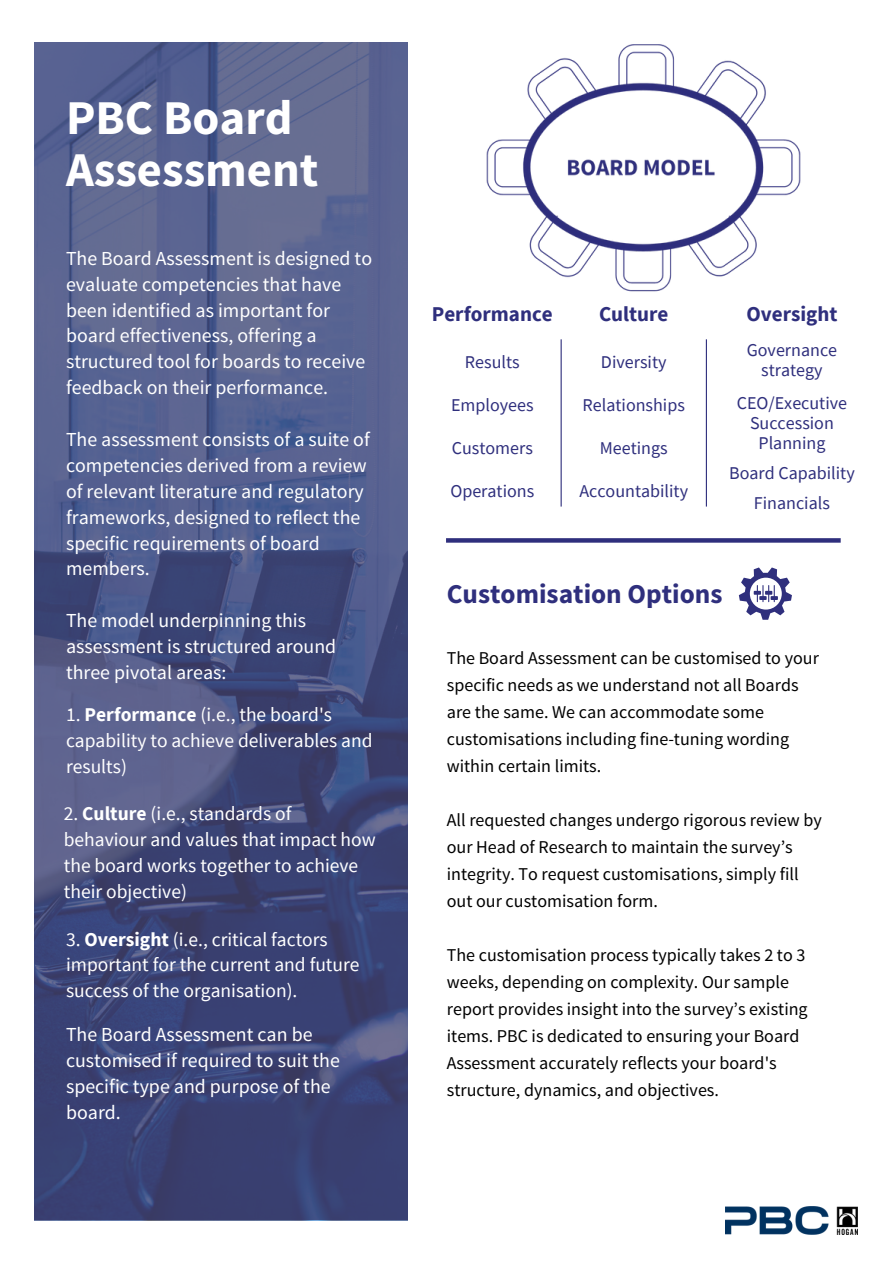
<style>
.page{position:relative;width:894px;height:1264px;background:#fff}
.page>*{position:absolute;margin:0;border:0;box-sizing:border-box;transform-origin:0 0}
.t1{font:700 48.6px/52.5px "Source Sans Pro";color:#fff}
.t2{font:700 27.3px "Source Sans Pro";color:#2f2f7d}
.t3{font:700 21px "Source Sans Pro";color:#2f2f7d}
.t4{font:19.8px/25.8px "Source Sans Pro";color:#fff}
.t5{font:19.5px/25.8px "Source Sans Pro";color:#fff}
.t6{font:18px/27px "Source Sans Pro";color:#000}
.t7{font:18px/20.2px "Source Sans Pro";color:#2f2f7d;text-align:center}
.s1{font-weight:700}
</style>
<div class="page">
<img style="left:725px;top:1206px;width:132px;height:28px">
<img style="left:486px;top:44px;width:315px;height:248px">
<svg style="left:34px;top:42px;width:373px;height:1178px;background:#4b5483"></svg>
<svg style="left:446px;top:538px;width:394px;height:4px;background:#373782"></svg>
<svg style="left:738px;top:567px;width:53px;height:52px"></svg>
<hr style="left:705px;top:339px;width:1px;height:167px;background:#2f2f7d">
<hr style="left:560px;top:339px;width:1px;height:167px;background:#2f2f7d">
<h4 class="t1" style="left:66px;top:90px;width:254px">PBC Board<br>Assessment</h4>
<h4 class="t4" style="left:66px;top:245px;width:307px">The Board Assessment is designed to evaluate competencies that have been identified as important for board effectiveness, offering a structured tool for boards to receive feedback on their performance.</h4>
<h4 class="t4" style="left:66px;top:426px;width:305px">The assessment consists of a suite of competencies derived from a review of relevant literature and regulatory frameworks, designed to reflect the specific requirements of board members.</h4>
<h4 class="t4" style="left:66px;top:607px;width:271px">The model underpinning this assessment is structured around three pivotal areas:</h4>
<h1 class="t5" style="left:66px;top:701px;width:308px">1. <span class="s1">Performance</span> (i.e., the board's capability to achieve deliverables and results)</h1>
<p class="t5" style="left:64px;top:800px;width:313px">2. <span class="s1">Culture</span> (i.e., standards of behaviour and values that impact how the board works together to achieve their objective)</p>
<h3 class="t5" style="left:66px;top:925px;width:295px">3. <span class="s1">Oversight</span> (i.e., critical factors important for the current and future success of the organisation).</h3>
<h4 class="t4" style="left:66px;top:1021px;width:275px">The Board Assessment can be customised if required to suit the specific type and purpose of the board.</h4>
<p class="t3" style="left:432px;top:301px;width:122px">Performance</p>
<p class="t3" style="left:599px;top:301px;width:71px">Culture</p>
<p class="t3" style="left:746px;top:301px;width:93px">Oversight</p>
<p class="t7" style="left:465px;top:352px;width:56px">Results</p>
<p class="t7" style="left:451px;top:394px;width:84px">Employees</p>
<p class="t7" style="left:451px;top:437px;width:83px">Customers</p>
<p class="t7" style="left:450px;top:480px;width:85px">Operations</p>
<p class="t7" style="left:746px;top:340px;width:92px">Governance</p>
<h2 class="t7" style="left:761px;top:360px;width:63px">strategy</h2>
<p class="t7" style="left:736px;top:392px;width:112px">CEO/Executive<br>Succession<br>Planning</p>
<p class="t7" style="left:729px;top:463px;width:127px">Board Capability</p>
<p class="t7" style="left:753px;top:493px;width:77px">Financials</p>
<p class="t7" style="left:600px;top:352px;width:67px">Diversity</p>
<p class="t7" style="left:582px;top:394px;width:104px">Relationships</p>
<p class="t7" style="left:599px;top:437px;width:69px">Meetings</p>
<p class="t7" style="left:579px;top:480px;width:110px">Accountability</p>
<h3 class="t2" style="left:446px;top:575px;width:277px">Customisation Options</h3>
<h3 class="t6" style="left:446px;top:644px;width:373px">The Board Assessment can be customised to your specific needs as we understand not all Boards are the same. We can accommodate some customisations including fine-tuning wording within certain limits.</h3>
<p class="t6" style="left:446px;top:806px;width:376px">All requested changes undergo rigorous review by our Head of Research to maintain the survey’s integrity. To request customisations, simply fill out our customisation form.</p>
<p class="t6" style="left:446px;top:941px;width:362px">The customisation process typically takes 2 to 3 weeks, depending on complexity. Our sample report provides insight into the survey’s existing items. PBC is dedicated to ensuring your Board Assessment accurately reflects your board's structure, dynamics, and objectives.</p>
</div>
